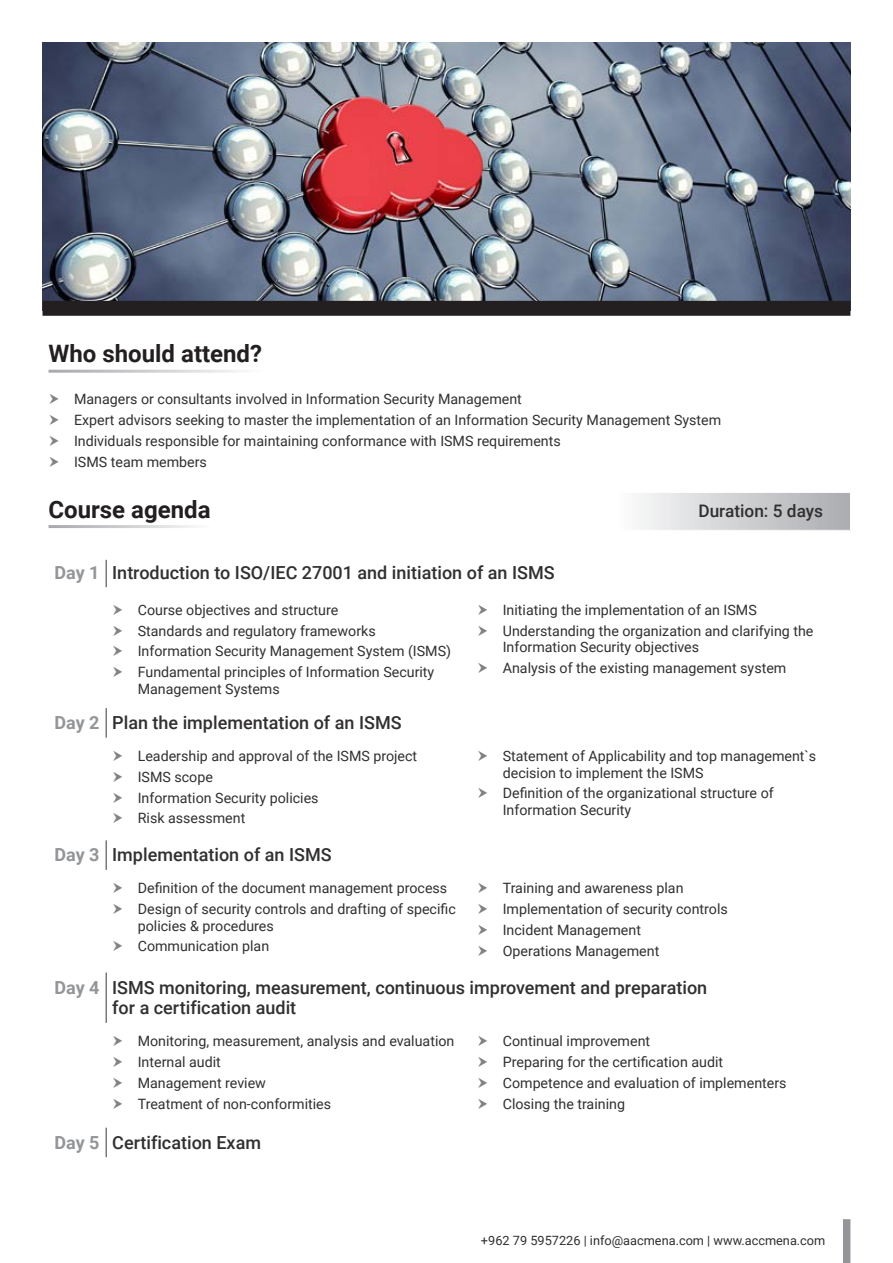
<style>
.page{position:relative;width:893px;height:1263px;background:#fff}
.page>*{position:absolute;margin:0;border:0;box-sizing:border-box;transform-origin:0 0}
.t1{font:700 24px "Roboto";color:#231f20}
.t2{font:500 18px "Roboto";color:#312f30}
.t3{font:700 18px "Roboto";letter-spacing:-.005em;color:#939598}
.t4{font:500 17.25px "Roboto";color:#312f30}
.t5{font:14.25px/16.5px "Roboto";color:#312f30}
.Bullet_Points{font:12.75px "Roboto";color:#312f30}
</style>
<div class="page">
<img style="left:43px;top:43px;width:807px;height:258px">
<div style="left:43px;top:301px;width:807px;height:15px;background:#231f20"></div>
<svg style="left:642px;top:493px;width:208px;height:37px;background:#cecfd2"></svg>
<hr style="left:105px;top:560px;width:2px;height:27px;background:#76787b">
<hr style="left:105px;top:708px;width:2px;height:30px;background:#76787b">
<hr style="left:105px;top:840px;width:2px;height:30px;background:#76787b">
<hr style="left:105px;top:972px;width:2px;height:51px;background:#76787b">
<hr style="left:105px;top:1128px;width:2px;height:29px;background:#76787b">
<div style="left:843px;top:1219px;width:7px;height:44px;background:#939598"></div>
<p class="t1" style="left:49px;top:337px;width:215px">Who should attend?</p>
<p class="t5" style="left:74px;top:390px;width:449px">Managers or consultants involved in Information Security Management</p>
<p class="t5" style="left:74px;top:411px;width:649px">Expert advisors seeking to master the implementation of an Information Security Management System</p>
<p class="t5" style="left:74px;top:432px;width:488px">Individuals responsible for maintaining conformance with ISMS requirements</p>
<p class="t5" style="left:74px;top:453px;width:134px">ISMS team members</p>
<p class="t1" style="left:49px;top:492px;width:164px">Course agenda</p>
<p class="t4" style="left:698px;top:498px;width:126px">Duration: 5 days</p>
<p class="t3" style="left:55px;top:560px;width:47px">Day 1</p>
<p class="t2" style="left:112px;top:560px;width:444px">Introduction to ISO/IEC 27001 and initiation of an ISMS</p>
<p class="t5" style="left:138px;top:601px;width:202px">Course objectives and structure</p>
<p class="t5" style="left:138px;top:622px;width:239px">Standards and regulatory frameworks</p>
<p class="t5" style="left:138px;top:642px;width:315px">Information Security Management System (ISMS)</p>
<p class="t5" style="left:138px;top:663px;width:298px">Fundamental principles of Information Security<br>Management Systems</p>
<p class="t5" style="left:503px;top:601px;width:256px">Initiating the implementation of an ISMS</p>
<p class="t5" style="left:503px;top:622px;width:312px">Understanding the organization and clarifying the<br>Information Security objectives</p>
<p class="t5" style="left:503px;top:659px;width:285px">Analysis of the existing management system</p>
<p class="t3" style="left:55px;top:710px;width:47px">Day 2</p>
<p class="t2" style="left:112px;top:710px;width:291px">Plan the implementation of an ISMS</p>
<p class="t5" style="left:138px;top:747px;width:281px">Leadership and approval of the ISMS project</p>
<p class="t5" style="left:138px;top:768px;width:77px">ISMS scope</p>
<p class="t5" style="left:138px;top:789px;width:182px">Information Security policies</p>
<p class="t5" style="left:138px;top:809px;width:109px">Risk assessment</p>
<p class="t3" style="left:55px;top:842px;width:47px">Day 3</p>
<p class="t2" style="left:112px;top:842px;width:221px">Implementation of an ISMS</p>
<p class="t5" style="left:138px;top:879px;width:311px">Definition of the document management process</p>
<p class="t5" style="left:138px;top:900px;width:320px">Design of security controls and drafting of specific policies &amp; procedures</p>
<p class="t5" style="left:138px;top:937px;width:133px">Communication plan</p>
<p class="t5" style="left:503px;top:747px;width:315px">Statement of Applicability and top management`s decision to implement the ISMS</p>
<p class="t5" style="left:503px;top:784px;width:272px">Definition of the organizational structure of<br>Information Security</p>
<p class="t5" style="left:503px;top:879px;width:182px">Training and awareness plan</p>
<p class="t5" style="left:503px;top:900px;width:227px">Implementation of security controls</p>
<p class="t5" style="left:503px;top:921px;width:140px">Incident Management</p>
<p class="t5" style="left:503px;top:942px;width:158px">Operations Management</p>
<p class="t3" style="left:55px;top:974px;width:47px">Day 4</p>
<p class="t2" style="left:112px;top:974px;width:596px">ISMS monitoring, measurement, continuous improvement and preparation</p>
<p class="t2" style="left:112px;top:995px;width:186px">for a certification audit</p>
<p class="t5" style="left:138px;top:1032px;width:318px">Monitoring, measurement, analysis and evaluation</p>
<p class="t5" style="left:138px;top:1053px;width:85px">Internal audit</p>
<p class="t5" style="left:138px;top:1074px;width:130px">Management review</p>
<p class="t5" style="left:138px;top:1095px;width:195px">Treatment of non-conformities</p>
<p class="t5" style="left:503px;top:1032px;width:149px">Continual improvement</p>
<p class="t5" style="left:503px;top:1053px;width:222px">Preparing for the certification audit</p>
<p class="t5" style="left:503px;top:1074px;width:285px">Competence and evaluation of implementers</p>
<p class="t5" style="left:503px;top:1095px;width:124px">Closing the training</p>
<p class="t3" style="left:55px;top:1129px;width:47px">Day 5</p>
<p class="t2" style="left:112px;top:1129px;width:150px">Certification Exam</p>
<p class="Bullet_Points" style="left:481px;top:1231px;width:346px">+962 79 5957226 | info@aacmena.com | www.accmena.com</p>
</div>
